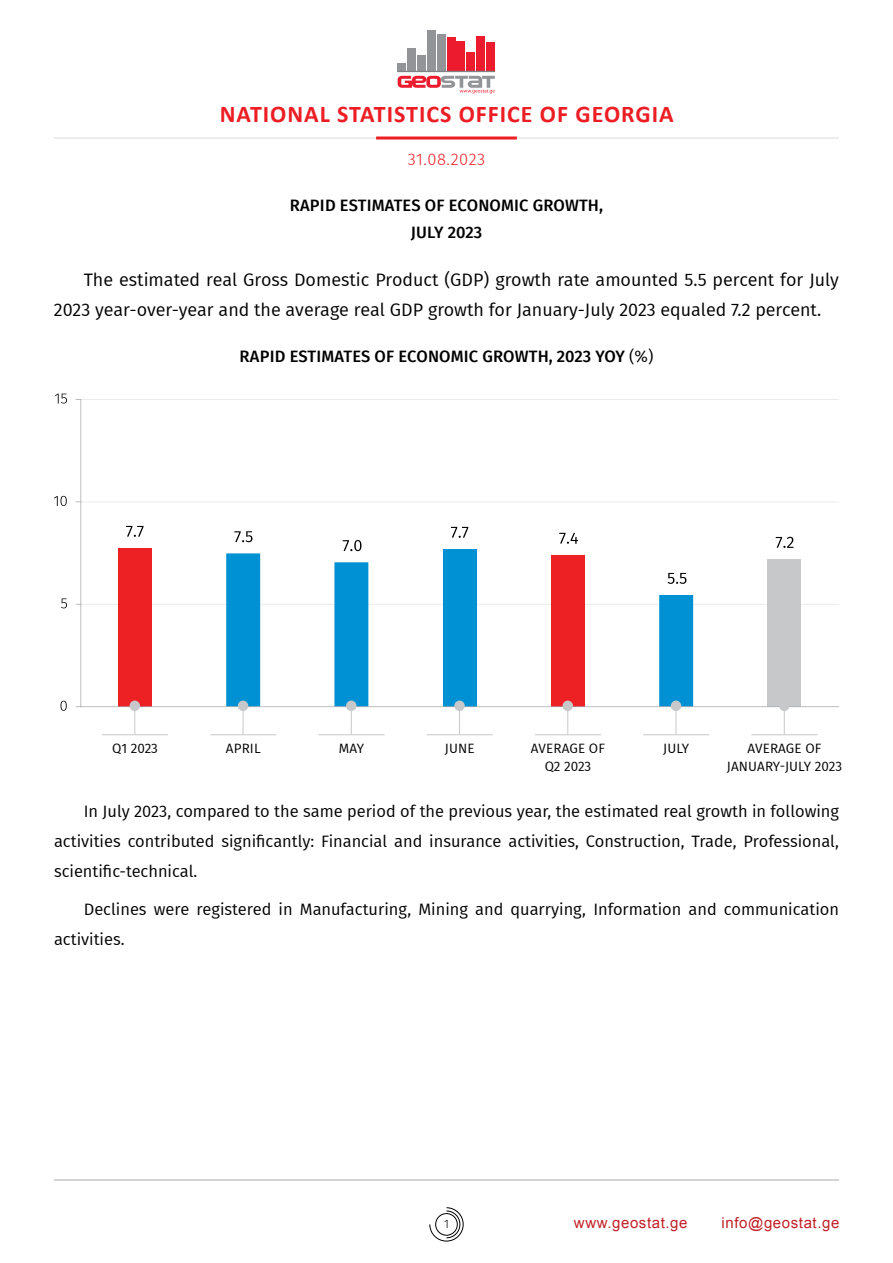
<style>
.page{position:relative;width:893px;height:1263px;background:#fff}
.page>*{position:absolute;margin:0;border:0;box-sizing:border-box;transform-origin:0 0}
.t1{font:700 24px "Calibri";letter-spacing:.04em;color:#ed1d24}
.t2{font:18px/30px "Fira GO";color:#000}
.t3{font:16.5px/30px "Fira GO";color:#000;text-align:justify}
.t4{font:500 16.5px/27px "Fira GO";letter-spacing:.01em;color:#000;text-align:center}
.t5{font:300 16.5px "Fira GO";letter-spacing:.035em;color:#ed1d24}
.t6{font:15px "BPG Ingiri Arial";letter-spacing:.04em;color:#c12026}
.t7{font:13.5px/18px "Fira GO";letter-spacing:.01em;color:#000;text-align:center}
.t8{font:300 12px "Fira GO";color:#000}
.s1{font-weight:400}
</style>
<div class="page">
<svg style="left:429px;top:1207px;width:35px;height:34px"></svg>
<hr style="left:54px;top:1179px;width:785px;height:1px;background:#a7a9ac">
<hr style="left:54px;top:137px;width:785px;height:2px;background:#e6e7e8">
<hr style="left:376px;top:137px;width:141px;height:3px;background:#ed1d24">
<div style="left:398px;top:63px;width:8px;height:9px;background:#929497"></div>
<div style="left:407px;top:48px;width:9px;height:24px;background:#929497"></div>
<div style="left:417px;top:55px;width:9px;height:17px;background:#929497"></div>
<div style="left:427px;top:31px;width:9px;height:41px;background:#929497"></div>
<div style="left:437px;top:35px;width:9px;height:37px;background:#929497"></div>
<div style="left:447px;top:37px;width:8px;height:35px;background:#ec1b2e"></div>
<div style="left:457px;top:42px;width:8px;height:30px;background:#ec1b2e"></div>
<div style="left:466px;top:52px;width:9px;height:20px;background:#ec1b2e"></div>
<div style="left:476px;top:36px;width:9px;height:36px;background:#ec1b2e"></div>
<div style="left:486px;top:42px;width:9px;height:30px;background:#ec1b2e"></div>
<hr style="left:398px;top:71px;width:97px;height:1px;background:#808184">
<svg style="left:398px;top:76px;width:97px;height:18px"></svg>
<svg style="left:61px;top:701px;width:6px;height:10px"></svg>
<svg style="left:61px;top:598px;width:6px;height:10px"></svg>
<svg style="left:54px;top:496px;width:13px;height:10px"></svg>
<svg style="left:55px;top:394px;width:12px;height:9px"></svg>
<hr style="left:211px;top:734px;width:65px;height:1px;background:#c7c8ca">
<hr style="left:319px;top:734px;width:65px;height:1px;background:#c7c8ca">
<hr style="left:427px;top:734px;width:65px;height:1px;background:#c7c8ca">
<hr style="left:643px;top:734px;width:66px;height:1px;background:#c7c8ca">
<hr style="left:752px;top:734px;width:65px;height:1px;background:#c7c8ca">
<hr style="left:102px;top:734px;width:66px;height:1px;background:#c7c8ca">
<hr style="left:535px;top:734px;width:66px;height:1px;background:#c7c8ca">
<svg style="left:76px;top:399px;width:763px;height:335px"></svg>
<h1 class="t1" style="left:220px;top:97px;width:455px">NATIONAL STATISTICS OFFICE OF GEORGIA</h1>
<p class="t5" style="left:408px;top:149px;width:79px">31.08.2023</p>
<p class="t4" style="left:290px;top:192px;width:315px">RAPID ESTIMATES OF ECONOMIC GROWTH,<br>JULY 2023</p>
<p class="t2" style="left:54px;top:264px;width:786px;text-indent:30px">The estimated real Gross Domestic Product (GDP) growth rate amounted 5.5 percent for July<br>2023 year-over-year and the average real GDP growth for January-July 2023 equaled 7.2 percent.</p>
<p class="t4" style="left:240px;top:343px;width:415px">RAPID ESTIMATES OF ECONOMIC GROWTH, 2023 YOY <span class="s1">(%)</span></p>
<p class="t7" style="left:112px;top:739px;width:47px">Q1 2023</p>
<p class="t7" style="left:531px;top:739px;width:76px">AVERAGE OF<br>Q2 2023</p>
<p class="t7" style="left:226px;top:739px;width:36px">APRIL</p>
<p class="t7" style="left:339px;top:739px;width:27px">MAY</p>
<p class="t7" style="left:445px;top:739px;width:31px">JUNE</p>
<p class="t7" style="left:663px;top:739px;width:28px">JULY</p>
<p class="t7" style="left:727px;top:739px;width:117px">AVERAGE OF<br>JANUARY-JULY 2023</p>
<p class="t3" style="left:54px;top:796px;width:787px;text-indent:30px">In July 2023, compared to the same period of the previous year, the estimated real growth in following activities contributed significantly: Financial and insurance activities, Construction, Trade, Professional, scientific-technical.</p>
<p class="t3" style="left:54px;top:894px;width:786px;text-indent:30px">Declines were registered in Manufacturing, Mining and quarrying, Information and communication activities.</p>
<p class="t8" style="left:444px;top:1217px;width:6px">1</p>
<p class="t6" style="left:574px;top:1213px;width:115px">www.geostat.ge</p>
<p class="t6" style="left:722px;top:1213px;width:119px">info@geostat.ge</p>
</div>
